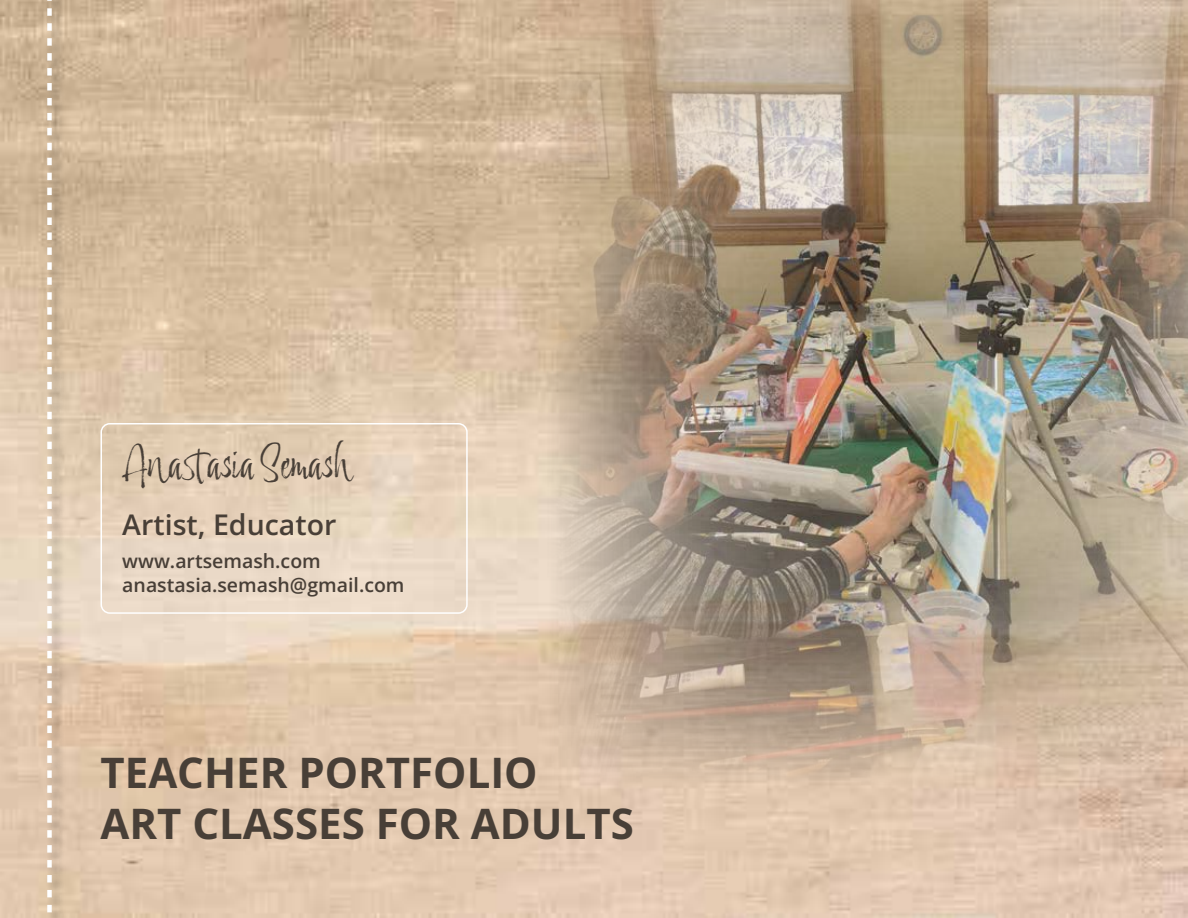
<style>
.page{position:relative;width:1188px;height:918px;background:#fff}
.page>*{position:absolute;margin:0;border:0;box-sizing:border-box;transform-origin:0 0}
.t1{font:700 42px/50.4px "Open Sans";color:#483f37}
.t2{font:42px "Adore You";color:#483f37}
.t3{font:600 28.5px "Open Sans";color:#483f37}
.t4{font:600 19.5px/23.4px "Open Sans";color:#483f37}
</style>
<div class="page">
<img style="left:0;top:0;width:1188px;height:918px">
<img style="left:547px;top:0;width:641px;height:785px">
<div style="left:101px;top:423px;width:367px;height:191px;border:2px solid #fff;border-radius:9px"></div>
<div style="left:45px;top:0;width:21px;height:918px;background:#000;opacity:.4"></div>
<svg style="left:47px;top:0;width:5px;height:918px"></svg>
<h1 class="t2" style="left:122px;top:438px;width:232px">Anastasia Semash</h1>
<h2 class="t3" style="left:122px;top:505px;width:216px">Artist, Educator</h2>
<p class="t4" style="left:122px;top:549px;width:284px">www.artsemash.com anastasia.semash@gmail.com</p>
<h1 class="t1" style="left:100px;top:747px;width:535px">TEACHER PORTFOLIO<br>ART CLASSES FOR ADULTS</h1>
</div>
